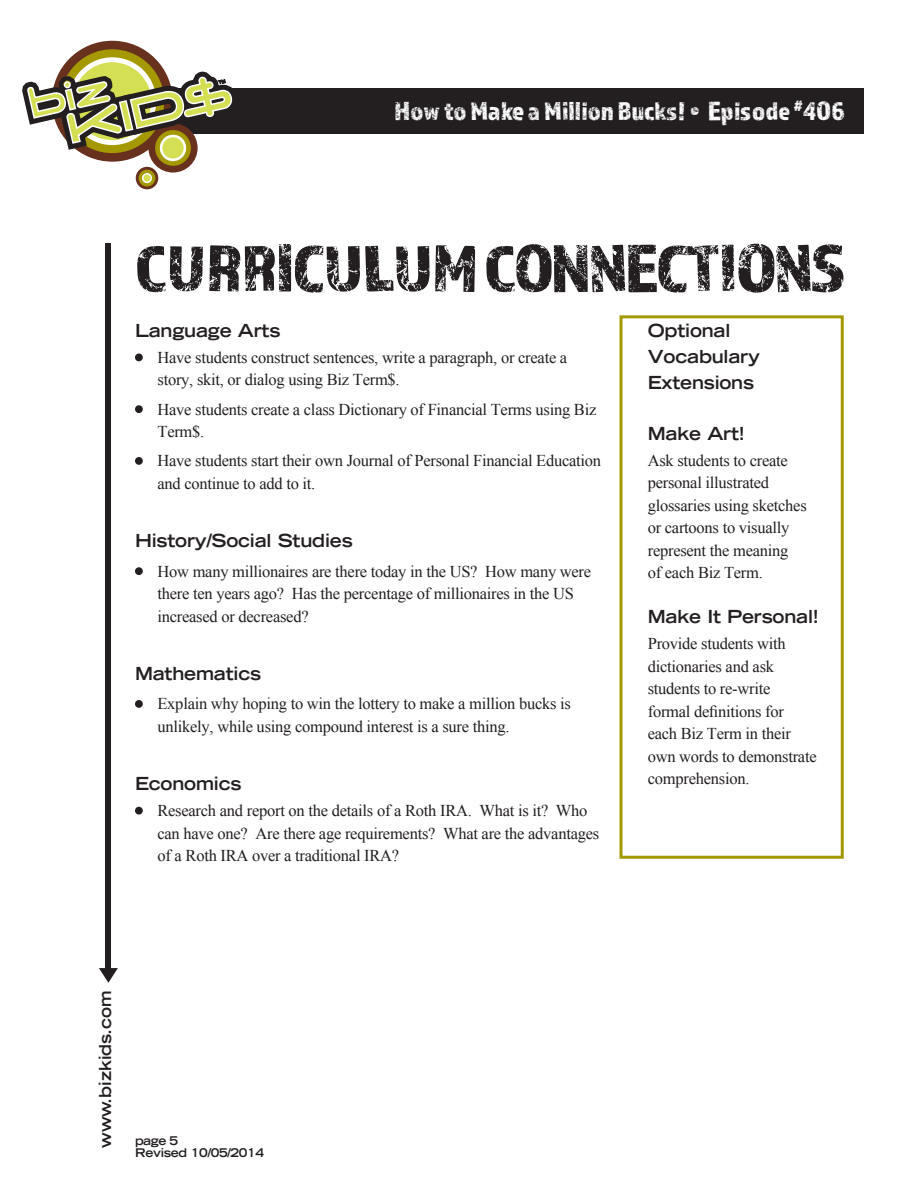
<style>
.page{position:relative;width:918px;height:1188px;background:#fff}
.page>*{position:absolute;margin:0;border:0;box-sizing:border-box;transform-origin:0 0}
.t1{font:69px "Almaq Rough";letter-spacing:-.025em;color:#231f20}
.t2{font:27px "Almaq Rough";color:#fff}
.SUBHEAD{font:700 expanded 18px "Trade Gothic LT Std";letter-spacing:-.01em;color:#231f20}
.bullets_under_number{font:700 expanded 18px "Trade Gothic LT Std";letter-spacing:-.01em;color:#231f20}
.bullets_under_number-2{font:16.5px/22.5px "Times New Roman";letter-spacing:-.015em;color:#231f20}
.t3{font:700 expanded 16.5px "Trade Gothic LT Std";color:#231f20}
.t4{font:700 expanded 12px/12px "Trade Gothic LT Std";letter-spacing:-.025em;color:#231f20}
</style>
<div class="page">
<div style="left:99px;top:88px;width:765px;height:45px;background:#231f20"></div>
<div style="left:106px;top:243px;width:5px;height:730px;background:#231f20"></div>
<svg style="left:99px;top:968px;width:19px;height:15px"></svg>
<svg style="left:22px;top:40px;width:215px;height:150px"></svg>
<div style="left:135px;top:354px;width:8px;height:7px;background:#231f20;border-radius:50%"></div>
<div style="left:135px;top:405px;width:8px;height:8px;background:#231f20;border-radius:50%"></div>
<div style="left:135px;top:457px;width:8px;height:8px;background:#231f20;border-radius:50%"></div>
<div style="left:135px;top:567px;width:8px;height:8px;background:#231f20;border-radius:50%"></div>
<div style="left:135px;top:700px;width:8px;height:8px;background:#231f20;border-radius:50%"></div>
<div style="left:135px;top:807px;width:8px;height:8px;background:#231f20;border-radius:50%"></div>
<div style="left:620px;top:315px;width:224px;height:544px;border:3px solid #a49901"></div>
<h2 class="t2" style="left:395px;top:95px;width:452px">How to Make a Million Bucks! • Episode <sup>#</sup>406</h2>
<p class="t1" style="left:135px;top:227px;width:712px">CURRICULUM CONNECTIONS</p>
<p class="SUBHEAD" style="left:135px;top:319px;width:147px">Language Arts</p>
<p class="bullets_under_number-2" style="left:158px;top:346px;width:411px">Have students construct sentences, write a paragraph, or create a story, skit, or dialog using Biz Term$.</p>
<p class="bullets_under_number-2" style="left:157px;top:398px;width:440px">Have students create a class Dictionary of Financial Terms using Biz<br>Term$.</p>
<p class="bullets_under_number-2" style="left:157px;top:449px;width:445px">Have students start their own Journal of Personal Financial Education and continue to add to it.</p>
<p class="SUBHEAD" style="left:648px;top:319px;width:84px">Optional</p>
<p class="SUBHEAD" style="left:648px;top:345px;width:114px">Vocabulary</p>
<p class="SUBHEAD" style="left:648px;top:370px;width:108px">Extensions</p>
<p class="SUBHEAD" style="left:648px;top:422px;width:99px">Make Art!</p>
<p class="bullets_under_number-2" style="left:648px;top:449px;width:161px">Ask students to create personal illustrated glossaries using sketches or cartoons to visually represent the meaning<br>of each Biz Term.</p>
<p class="SUBHEAD" style="left:648px;top:605px;width:173px">Make It Personal!</p>
<p class="bullets_under_number-2" style="left:648px;top:632px;width:170px">Provide students with dictionaries and ask students to re-write formal definitions for each Biz Term in their own words to demonstrate comprehension.</p>
<p class="bullets_under_number" style="left:135px;top:529px;width:219px">History/Social Studies</p>
<p class="bullets_under_number-2" style="left:157px;top:560px;width:435px">How many millionaires are there today in the US? How many were there ten years ago? Has the percentage of millionaires in the US increased or decreased?</p>
<p class="bullets_under_number" style="left:135px;top:662px;width:128px">Mathematics</p>
<p class="bullets_under_number-2" style="left:157px;top:692px;width:415px">Explain why hoping to win the lottery to make a million bucks is unlikely, while using compound interest is a sure thing.</p>
<p class="SUBHEAD" style="left:135px;top:772px;width:108px">Economics</p>
<p class="bullets_under_number-2" style="left:157px;top:799px;width:443px">Research and report on the details of a Roth IRA. What is it? Who can have one? Are there age requirements? What are the advantages of a Roth IRA over a traditional IRA?</p>
<p class="t3" style="left:95px;top:1148px;width:159px;rotate:-90deg">www.bizkids.com</p>
<p class="t4" style="left:135px;top:1135px;width:131px">page 5<br>Revised 10/05/2014</p>
</div>
